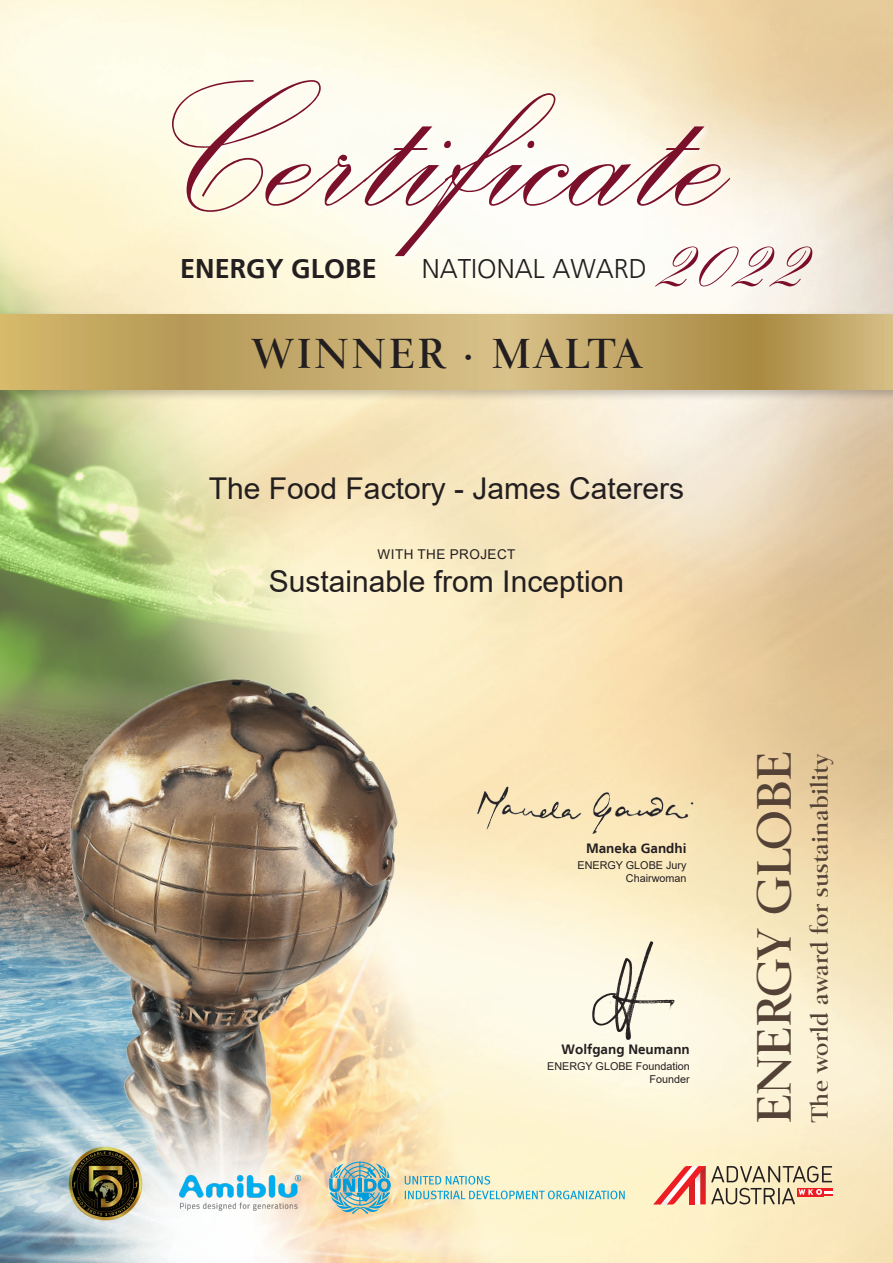
<style>
.page{position:relative;width:893px;height:1263px;background:#fff}
.page>*{position:absolute;margin:0;border:0;box-sizing:border-box;transform-origin:0 0}
.t1{font:235.35px "Palace Script";color:#7b102a}
.t2{font:121.5px "Palace Script";color:#7b0f2b}
.t3{font:500 46.5px "Belfast Serial";letter-spacing:.015em;color:#544237}
.t4{font:500 40.5px "Belfast Serial";letter-spacing:.1em;color:#231f20}
.t5{font:30px "Arial";color:#231f20}
.t6{font:300 27px "Frutiger LT";color:#231f20}
.t7{font:700 27px "Frutiger LT";color:#231f20}
.t8{font:500 22.65px "Belfast Serial";letter-spacing:.02em;color:#544237}
.t9{font:700 13.5px "Frutiger LT";color:#231f20}
.t10{font:13.5px "Arial";letter-spacing:.035em;color:#231f20}
.t11{font:10.8px/12.9px "Arial";color:#231f20;text-align:right}
</style>
<div class="page">
<img style="left:0;top:799px;width:44px;height:48px">
<img style="left:0;top:188px;width:547px;height:611px">
<img style="left:441px;top:831px;width:452px;height:432px">
<img style="left:44px;top:655px;width:397px;height:228px">
<img style="left:0;top:883px;width:593px;height:380px">
<img style="left:472px;top:783px;width:226px;height:59px">
<img style="left:590px;top:934px;width:89px;height:118px">
<div style="left:0;top:311px;width:893px;height:91px;background:#231f20;opacity:.25"></div>
<svg style="left:0;top:314px;width:893px;height:75px;background:#c3a868"></svg>
<div style="left:168px;top:76px;width:571px;height:190px;background:#fff;opacity:.9"></div>
<svg style="left:653px;top:1166px;width:179px;height:38px;background:#dab198"></svg>
<svg style="left:405px;top:1190px;width:220px;height:9px;background:#a8d4ce"></svg>
<svg style="left:405px;top:1176px;width:85px;height:8px"></svg>
<svg style="left:329px;top:1161px;width:62px;height:53px;background:#8fbab9"></svg>
<img style="left:179px;top:1176px;width:122px;height:35px">
<img style="left:61px;top:1142px;width:90px;height:89px">
<h1 class="t1" style="left:164px;top:-6px;width:566px">Certificate</h1>
<h2 class="t2" style="left:662px;top:174px;width:154px">2022</h2>
<h3 class="t7" style="left:180px;top:253px;width:198px">ENERGY GLOBE</h3>
<h3 class="t6" style="left:422px;top:253px;width:227px">NATIONAL AWARD</h3>
<p class="t4" style="left:252px;top:331px;width:391px">WINNER · MALTA</p>
<p class="t5" style="left:209px;top:468px;width:477px">The Food Factory - James Caterers</p>
<p class="t10" style="left:378px;top:545px;width:139px">WITH THE PROJECT</p>
<p class="t5" style="left:269px;top:561px;width:357px">Sustainable from Inception</p>
<p class="t9" style="left:586px;top:840px;width:102px">Maneka Gandhi</p>
<p class="t11" style="left:577px;top:859px;width:111px">ENERGY GLOBE Jury<br>Chairwoman</p>
<p class="t9" style="left:562px;top:1041px;width:130px">Wolfgang Neumann</p>
<p class="t11" style="left:547px;top:1060px;width:144px">ENERGY GLOBE Foundation<br>Founder</p>
<h3 class="t3" style="left:748px;top:1123px;width:373px;rotate:-90deg">ENERGY GLOBE</h3>
<h3 class="t8" style="left:807px;top:1122px;width:369px;rotate:-90deg">The world award for sustainability</h3>
</div>
